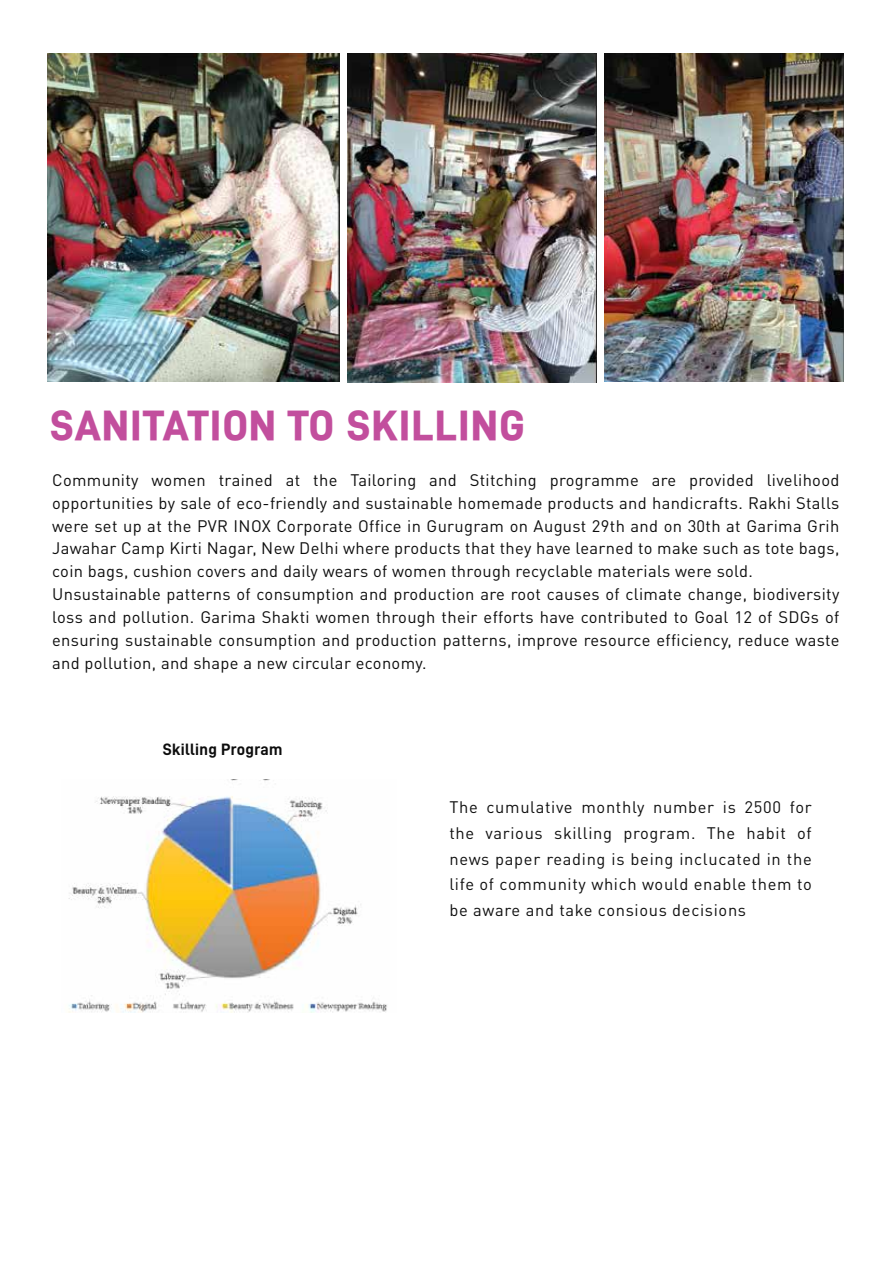
<style>
.page{position:relative;width:893px;height:1263px;background:#fff}
.page>*{position:absolute;margin:0;border:0;box-sizing:border-box;transform-origin:0 0}
.t1{font:42px "D DIN PRO Heavy";letter-spacing:.04em;color:#c24e9d}
.t2{font:16.5px/22.8px "DIN Pro";letter-spacing:.02em;color:#0d0d0d}
.t3{font:16.5px/25.8px "DIN Pro";letter-spacing:.04em;color:#101010;text-align:justify}
.t4{font:16.5px "D DIN PRO Bold";letter-spacing:.02em;color:#0d0d0d}
</style>
<div class="page">
<img style="left:48px;top:53px;width:292px;height:329px">
<img style="left:347px;top:54px;width:249px;height:329px">
<img style="left:605px;top:53px;width:239px;height:329px">
<img style="left:68px;top:779px;width:319px;height:233px">
<h1 class="t1" style="left:50px;top:402px;width:476px">SANITATION TO SKILLING</h1>
<p class="t2" style="left:52px;top:467px;width:789px">Community women trained at the Tailoring and Stitching programme are provided livelihood opportunities by sale of eco-friendly and sustainable homemade products and handicrafts. Rakhi Stalls were set up at the PVR INOX Corporate Office in Gurugram on August 29th and on 30th at Garima Grih Jawahar Camp Kirti Nagar, New Delhi where products that they have learned to make such as tote bags, coin bags, cushion covers and daily wears of women through recyclable materials were sold.<br>Unsustainable patterns of consumption and production are root causes of climate change, biodiversity loss and pollution. Garima Shakti women through their efforts have contributed to Goal 12 of SDGs of ensuring sustainable consumption and production patterns, improve resource efficiency, reduce waste and pollution, and shape a new circular economy.</p>
<p class="t4" style="left:163px;top:740px;width:121px">Skilling Program</p>
<p class="t3" style="left:449px;top:792px;width:364px">The cumulative monthly number is 2500 for the various skilling program. The habit of news paper reading is being inclucated in the life of community which would enable them to be aware and take consious decisions</p>
</div>
